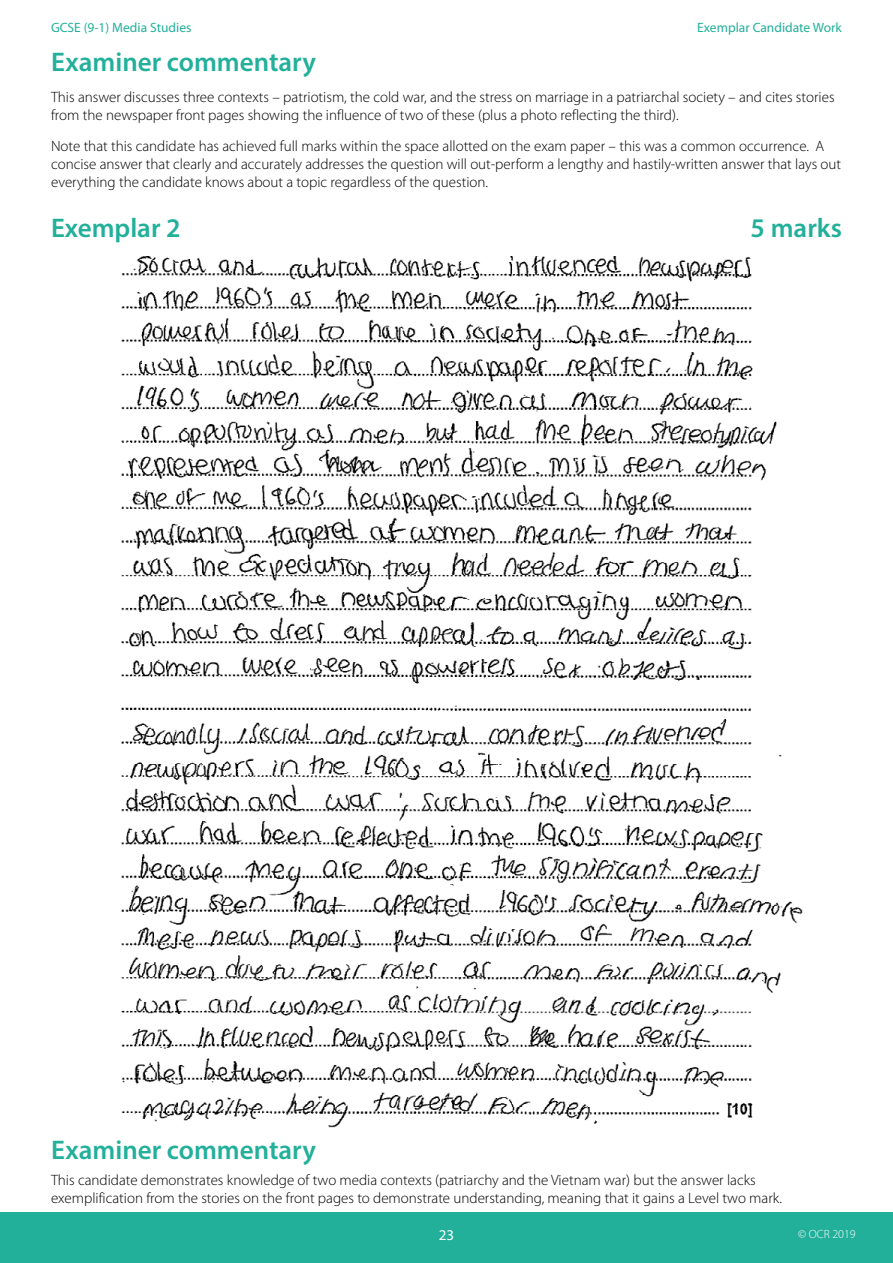
<style>
.page{position:relative;width:893px;height:1263px;background:#fff}
.page>*{position:absolute;margin:0;border:0;box-sizing:border-box;transform-origin:0 0}
.Subheading{font:600 27px "Myriad Pro";color:#22b09b}
.Exemplar_sub-head{font:600 27px "Myriad Pro";color:#22b09b}
.Body{font:300 15px/18px "Myriad Pro";color:#000}
.t1{font:15px "Myriad Pro";color:#fff}
.t2{font:13.5px "Myriad Pro";color:#22b09b}
.t3{font:300 12px "Myriad Pro";color:#fff}
</style>
<div class="page">
<div style="left:0;top:1212px;width:893px;height:51px;background:#22b09b"></div>
<img style="left:121px;top:256px;width:682px;height:872px">
<p class="t2" style="left:51px;top:19px;width:142px">GCSE (9-1) Media Studies</p>
<p class="t2" style="left:697px;top:19px;width:146px">Exemplar Candidate Work</p>
<h3 class="Subheading" style="left:51px;top:45px;width:266px">Examiner commentary</h3>
<h3 class="Body" style="left:51px;top:88px;width:785px">This answer discusses three contexts – patriotism, the cold war, and the stress on marriage in a patriarchal society – and cites stories from the newspaper front pages showing the influence of two of these (plus a photo reflecting the third).</h3>
<h3 class="Body" style="left:51px;top:137px;width:792px">Note that this candidate has achieved full marks within the space allotted on the exam paper – this was a common occurrence. A concise answer that clearly and accurately addresses the question will out-perform a lengthy and hastily-written answer that lays out everything the candidate knows about a topic regardless of the question.</h3>
<p class="Exemplar_sub-head" style="left:51px;top:211px;width:131px">Exemplar 2</p>
<p class="Exemplar_sub-head" style="left:751px;top:211px;width:93px">5 marks</p>
<h3 class="Subheading" style="left:51px;top:1132px;width:266px">Examiner commentary</h3>
<h3 class="Body" style="left:51px;top:1171px;width:733px">This candidate demonstrates knowledge of two media contexts (patriarchy and the Vietnam war) but the answer lacks exemplification from the stories on the front pages to demonstrate understanding, meaning that it gains a Level two mark.</h3>
<p class="t1" style="left:439px;top:1226px;width:17px">23</p>
<p class="t3" style="left:798px;top:1228px;width:59px">© OCR 2019</p>
</div>
